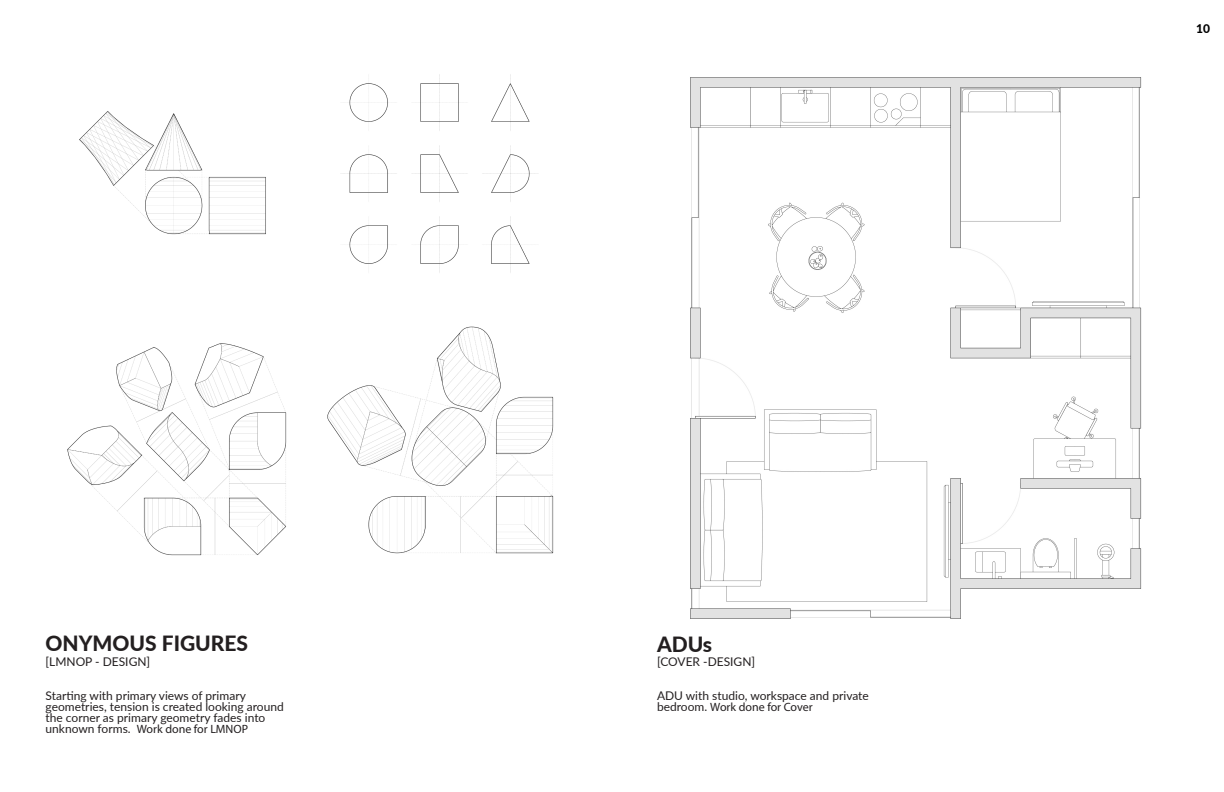
<style>
.page{position:relative;width:1224px;height:792px;background:#fff}
.page>*{position:absolute;margin:0;border:0;box-sizing:border-box;transform-origin:0 0}
.t1{font:800 21px "Lato";color:#231f20}
.t2{font:12px/11px "Lato";color:#231f20}
.t3{font:12px "Myriad Pro";color:#231f20}
.t4{font:800 12px "Lato";color:#000}
.s1{font-family:"Lato"}
.s2{font-family:"Myriad Pro"}
</style>
<div class="page">
<img style="left:79px;top:111px;width:187px;height:124px">
<img style="left:341px;top:74px;width:197px;height:199px">
<img style="left:67px;top:343px;width:220px;height:213px">
<img style="left:327px;top:326px;width:227px;height:228px">
<img style="left:690px;top:77px;width:452px;height:542px">
<p class="t1" style="left:46px;top:628px;width:204px">ONYMOUS FIGURES</p>
<p class="t2" style="left:46px;top:655px;width:106px">[LMNOP - DESIGN]</p>
<p class="t2" style="left:46px;top:689px;width:202px">Starting with primary views of primary</p>
<p class="t2" style="left:46px;top:700px;width:240px">geometries, tension is created looking around</p>
<p class="t2" style="left:46px;top:711px;width:221px">the corner as primary geometry fades into</p>
<p class="t3" style="left:46px;top:721px;width:204px"><span class="s1">unknown forms.</span> Work done for LMNOP</p>
<p class="t1" style="left:657px;top:628px;width:57px">ADUs</p>
<p class="t2" style="left:657px;top:656px;width:100px">[COVER -DESIGN]</p>
<p class="t2" style="left:657px;top:690px;width:213px">ADU with studio, workspace and private bedroom. <span class="s2">Work done for Cover</span></p>
<p class="t4" style="left:1196px;top:20px;width:15px">10</p>
</div>
